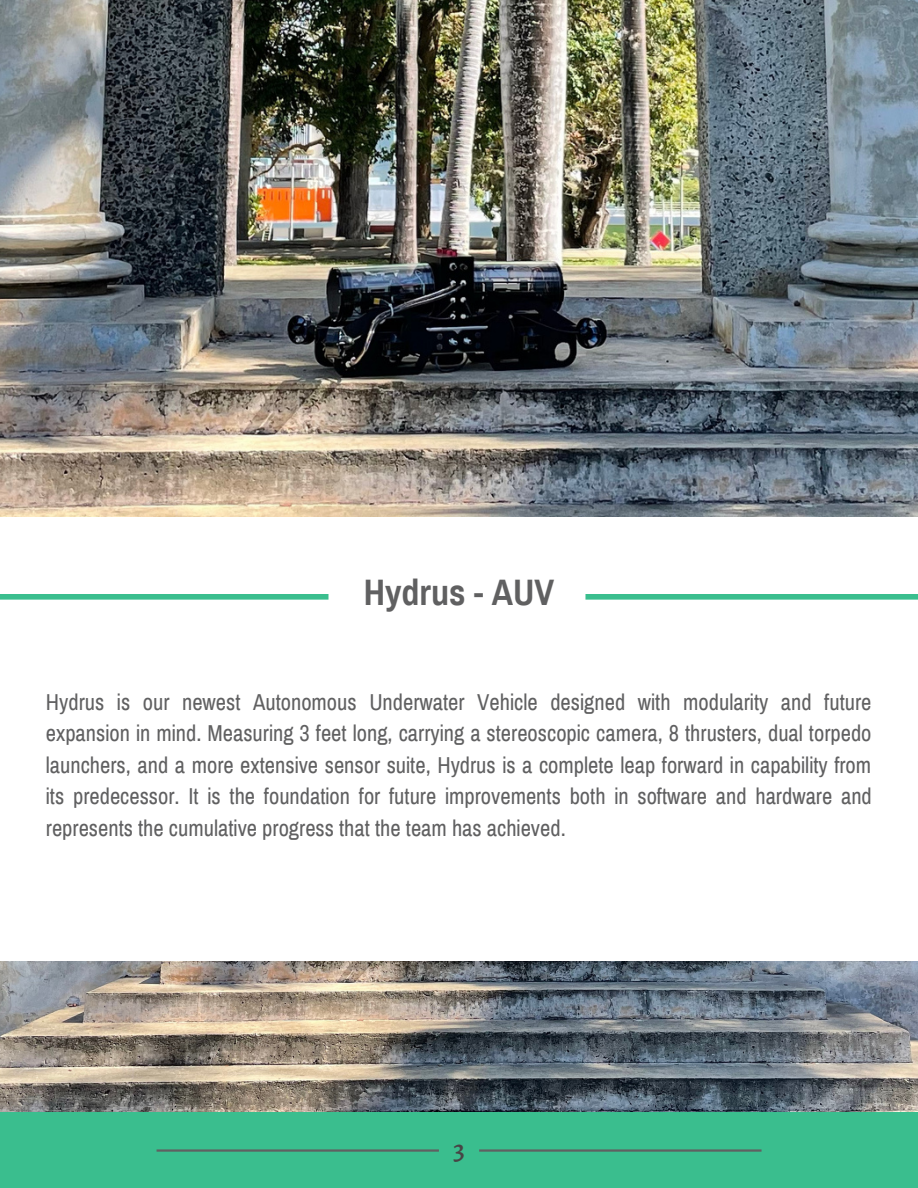
<style>
.page{position:relative;width:918px;height:1188px;background:#fff}
.page>*{position:absolute;margin:0;border:0;box-sizing:border-box;transform-origin:0 0}
.t1{font:700 36px "Archivo Narrow";color:#606061}
.t2{font:500 28.5px "Alegreya";color:#474545}
.t3{font:22.5px/31.5px "Archivo Narrow";color:#606061;text-align:justify}
</style>
<div class="page">
<div style="left:0;top:1111px;width:918px;height:77px;background:#3abe8e"></div>
<hr style="left:479px;top:1149px;width:283px;height:3px;background:#606061">
<hr style="left:157px;top:1149px;width:282px;height:3px;background:#606061">
<img style="left:0;top:0;width:918px;height:516px">
<img style="left:0;top:962px;width:918px;height:149px">
<div style="left:585px;top:594px;width:333px;height:6px;background:#3abe8e"></div>
<div style="left:0;top:594px;width:329px;height:6px;background:#3abe8e"></div>
<h1 class="t1" style="left:364px;top:574px;width:192px">Hydrus - AUV</h1>
<p class="t3" style="left:46px;top:687px;width:827px">Hydrus is our newest Autonomous Underwater Vehicle designed with modularity and future expansion in mind. Measuring 3 feet long, carrying a stereoscopic camera, 8 thrusters, dual torpedo launchers, and a more extensive sensor suite, Hydrus is a complete leap forward in capability from its predecessor. It is the foundation for future improvements both in software and hardware and represents the cumulative progress that the team has achieved.</p>
<p class="t2" style="left:453px;top:1130px;width:14px">3</p>
</div>
